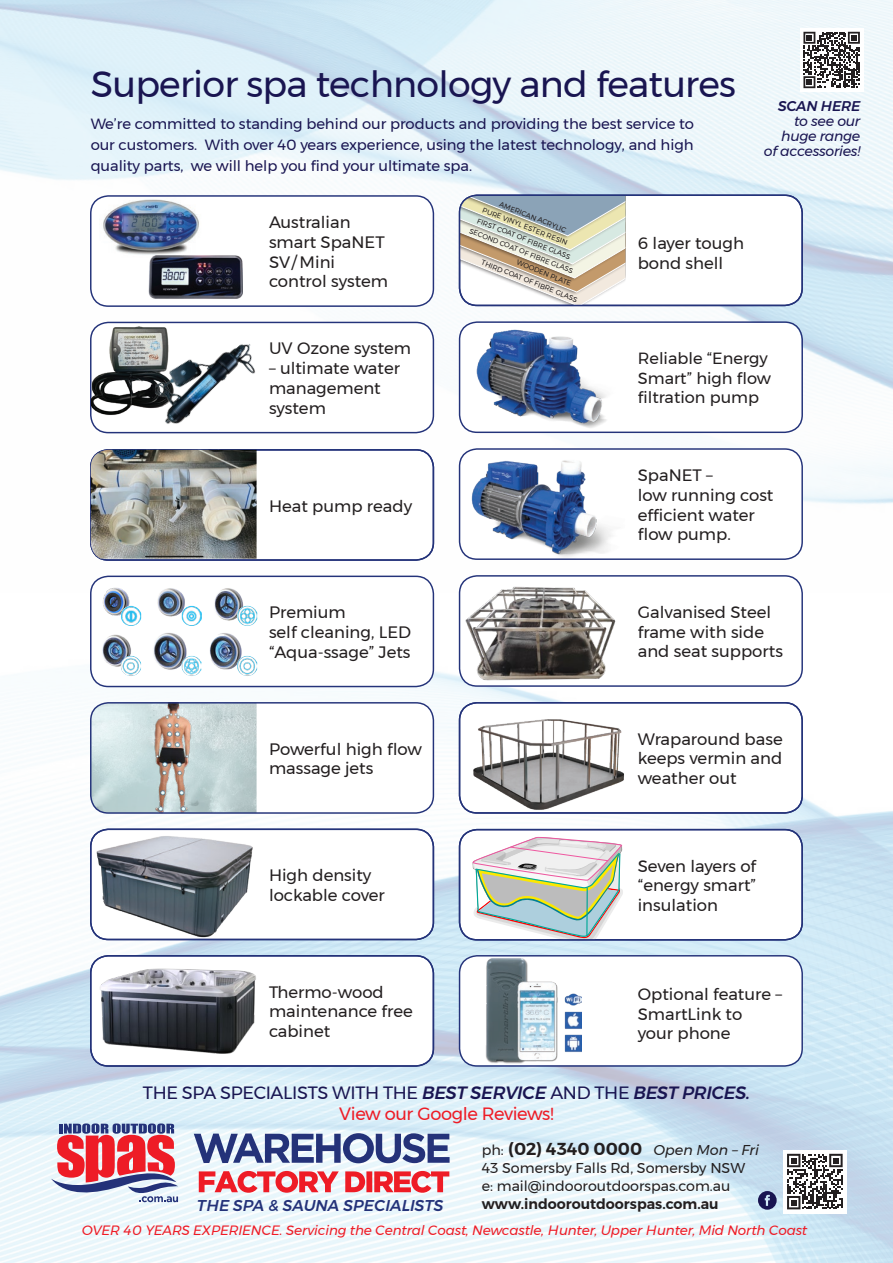
<style>
.page{position:relative;width:893px;height:1263px;background:#fff}
.page>*{position:absolute;margin:0;border:0;box-sizing:border-box;transform-origin:0 0}
.t1{font:36.45px "Montserrat";letter-spacing:-.02em;color:#191551}
.t2{font:17.85px/21.3px "Montserrat";letter-spacing:-.02em;color:#191551;text-align:center}
.t3{font:600 17.25px "Montserrat";color:#231f20}
.t4{font:16.5px/19.8px "Montserrat";color:#231f20}
.t5{font:16.2px/19.4px "Montserrat";color:#231f20}
.t6{font:italic 500 15.6px "Montserrat";color:#243279}
.t7{font:14.85px/20.7px "Montserrat";letter-spacing:-.005em;color:#191551;text-align:justify}
.t8{font:14.25px/18px "Montserrat";color:#231f20}
.t9{font:600 14.25px "Montserrat";color:#231f20}
.t10{font:italic 14.1px/15px "Montserrat";letter-spacing:-.02em;color:#191551;text-align:right}
.t11{font:italic 500 14.1px "Montserrat";letter-spacing:-.02em;color:#191551}
.t12{font:italic 13.5px "Montserrat";letter-spacing:-.01em;color:#ee1c26}
.t13{font:7.05px "Montserrat";color:#231f20}
.s1{font-weight:500;font-style:italic}
.s2{color:#ee1c26}
.s3{font-weight:400;font-size:14.25px}
.s4{font-weight:400;font-style:italic;font-size:14.25px}
</style>
<div class="page">
<img style="left:0;top:0;width:893px;height:527px">
<img style="left:0;top:527px;width:893px;height:736px">
<div style="left:800px;top:28px;width:63px;height:64px;background:#fff"></div>
<svg style="left:803px;top:32px;width:57px;height:56px"></svg>
<div style="left:460px;top:576px;width:343px;height:111px;background:#fff;border-radius:18px"></div>
<div style="left:459px;top:575px;width:344px;height:112px;border:1px solid #24337a;border-radius:18px"></div>
<div style="left:460px;top:830px;width:342px;height:110px;background:#fff;border-radius:18px"></div>
<svg style="left:472px;top:837px;width:151px;height:101px"></svg>
<hr style="left:586px;top:887px;width:2px;height:49px;background:#00a998">
<div style="left:459px;top:829px;width:344px;height:111px;border:1px solid #24337a;border-radius:18px"></div>
<div style="left:91px;top:956px;width:342px;height:110px;background:#fff;border-radius:18px"></div>
<div style="left:90px;top:955px;width:344px;height:112px;border:1px solid #24337a;border-radius:18px"></div>
<div style="left:460px;top:955px;width:342px;height:110px;background:#fff;border-radius:18px"></div>
<img style="left:485px;top:958px;width:96px;height:106px">
<div style="left:459px;top:955px;width:344px;height:112px;border:1px solid #24337a;border-radius:18px"></div>
<div style="left:460px;top:195px;width:342px;height:110px;background:#fff;border-radius:18px"></div>
<svg style="left:460px;top:195px;width:165px;height:110px"></svg>
<div style="left:459px;top:194px;width:344px;height:112px;border:1px solid #24337a;border-radius:18px"></div>
<div style="left:459px;top:323px;width:342px;height:110px;background:#fff;border-radius:18px"></div>
<div style="left:459px;top:321px;width:344px;height:112px;border:1px solid #24337a;border-radius:18px"></div>
<img style="left:466px;top:322px;width:159px;height:110px">
<div style="left:460px;top:703px;width:342px;height:110px;background:#fff;border-radius:18px"></div>
<div style="left:459px;top:702px;width:344px;height:112px;border:1px solid #24337a;border-radius:18px"></div>
<img style="left:460px;top:703px;width:165px;height:110px">
<div style="left:92px;top:196px;width:342px;height:110px;background:#fff;border-radius:18px"></div>
<img style="left:99px;top:196px;width:100px;height:58px">
<img style="left:133px;top:246px;width:109px;height:52px">
<div style="left:90px;top:195px;width:344px;height:112px;border:1px solid #24337a;border-radius:18px"></div>
<div style="left:92px;top:322px;width:342px;height:110px;background:#fff;border-radius:18px"></div>
<div style="left:90px;top:322px;width:344px;height:111px;border:1px solid #24337a;border-radius:18px"></div>
<img style="left:91px;top:322px;width:107px;height:97px">
<img style="left:155px;top:341px;width:102px;height:93px">
<div style="left:460px;top:449px;width:343px;height:110px;background:#fff;border-radius:18px"></div>
<div style="left:459px;top:448px;width:344px;height:112px;border:1px solid #24337a;border-radius:18px"></div>
<img style="left:461px;top:449px;width:164px;height:110px">
<div style="left:92px;top:702px;width:342px;height:110px;background:#fff;border-radius:18px"></div>
<img style="left:91px;top:703px;width:166px;height:110px">
<img style="left:144px;top:704px;width:56px;height:108px">
<div style="left:90px;top:702px;width:344px;height:112px;border:1px solid #24337a;border-radius:18px"></div>
<div style="left:91px;top:450px;width:342px;height:110px;background:#fff;border-radius:18px"></div>
<div style="left:91px;top:829px;width:342px;height:110px;background:#fff;border-radius:18px"></div>
<img style="left:94px;top:832px;width:159px;height:106px">
<div style="left:90px;top:828px;width:344px;height:112px;border:1px solid #24337a;border-radius:18px"></div>
<div style="left:92px;top:576px;width:342px;height:110px;background:#fff;border-radius:18px"></div>
<div style="left:90px;top:576px;width:344px;height:111px;border:1px solid #24337a;border-radius:18px"></div>
<img style="left:90px;top:575px;width:52px;height:51px">
<img style="left:91px;top:624px;width:51px;height:52px">
<img style="left:147px;top:576px;width:50px;height:41px">
<img style="left:153px;top:633px;width:39px;height:37px">
<img style="left:214px;top:588px;width:35px;height:33px">
<img style="left:209px;top:633px;width:39px;height:37px">
<img style="left:121px;top:606px;width:20px;height:20px">
<img style="left:121px;top:656px;width:20px;height:20px">
<img style="left:182px;top:656px;width:20px;height:20px">
<img style="left:237px;top:656px;width:20px;height:20px">
<img style="left:182px;top:606px;width:20px;height:20px">
<img style="left:237px;top:606px;width:20px;height:20px">
<img style="left:460px;top:576px;width:165px;height:110px">
<img style="left:91px;top:956px;width:178px;height:107px">
<div style="left:90px;top:449px;width:344px;height:112px;border:1px solid #24337a;border-radius:18px"></div>
<img style="left:91px;top:450px;width:166px;height:109px">
<svg style="left:758px;top:1191px;width:19px;height:19px"></svg>
<div style="left:783px;top:1150px;width:63px;height:63px;background:#fff"></div>
<svg style="left:787px;top:1154px;width:56px;height:55px"></svg>
<svg style="left:51px;top:1123px;width:127px;height:79px;background:#c58093"></svg>
<svg style="left:194px;top:1133px;width:256px;height:30px;background:#818db5"></svg>
<svg style="left:199px;top:1171px;width:250px;height:22px;background:#ed7d84"></svg>
<h1 class="t1" style="left:91px;top:56px;width:647px">Superior spa technology and features</h1>
<p class="t7" style="left:91px;top:113px;width:605px">We’re committed to standing behind our products and providing the best service to our customers. With over 40 years experience, using the latest technology, and high quality parts, we will help you find your ultimate spa.</p>
<p class="t4" style="left:269px;top:212px;width:121px">Australian smart SpaNET<br>SV/ Mini control system</p>
<p class="t13" style="left:502px;top:199px;width:73px;rotate:22deg">AMERICAN ACRYLIC</p>
<p class="t13" style="left:485px;top:204px;width:92px;rotate:22deg">PURE VINYL ESTER RESIN</p>
<p class="t13" style="left:480px;top:215px;width:101px;rotate:22deg">FIRST COAT OF FIBRE GLASS</p>
<p class="t13" style="left:472px;top:225px;width:112px;rotate:22deg">SECOND COAT OF FIBRE GLASS</p>
<p class="t13" style="left:484px;top:257px;width:104px;rotate:22deg">THIRD COAT OF FIBRE GLASS</p>
<p class="t13" style="left:519px;top:257px;width:60px;rotate:22deg">WOODEN PLATE</p>
<p class="t4" style="left:638px;top:233px;width:108px">6 layer tough bond shell</p>
<p class="t11" style="left:778px;top:95px;width:84px">SCAN HERE</p>
<p class="t10" style="left:764px;top:114px;width:98px">to see our huge range<br>of accessories!</p>
<p class="t4" style="left:269px;top:338px;width:144px">UV Ozone system</p>
<p class="t4" style="left:269px;top:358px;width:132px">– ultimate water management system</p>
<p class="t4" style="left:269px;top:496px;width:145px">Heat pump ready</p>
<p class="t4" style="left:269px;top:602px;width:144px">Premium<br>self cleaning, LED “Aqua-ssage” Jets</p>
<p class="t4" style="left:269px;top:739px;width:154px">Powerful high flow massage jets</p>
<p class="t4" style="left:269px;top:865px;width:117px">High density lockable cover</p>
<p class="t5" style="left:638px;top:349px;width:135px">Reliable “Energy<br>Smart” high flow filtration pump</p>
<p class="t4" style="left:638px;top:465px;width:137px">SpaNET –<br>low running cost efficient water flow pump.</p>
<p class="t4" style="left:638px;top:602px;width:147px">Galvanised Steel frame with side and seat supports</p>
<p class="t4" style="left:638px;top:729px;width:146px;text-align:justify">Wraparound base keeps vermin and weather out</p>
<p class="t4" style="left:638px;top:855px;width:120px;text-align:justify">Seven layers of “energy smart” insulation</p>
<p class="t4" style="left:269px;top:982px;width:145px">Thermo-wood maintenance free cabinet</p>
<p class="t4" style="left:638px;top:984px;width:146px">Optional feature –<br>SmartLink to<br>your phone</p>
<p class="t2" style="left:143px;top:1081px;width:609px">THE SPA SPECIALISTS WITH THE <span class="s1">BEST SERVICE</span> AND THE <span class="s1">BEST PRICES.<br></span><span class="s2">View our Google Reviews!</span></p>
<p class="t3" style="left:482px;top:1135px;width:279px"><span class="s3">ph:</span> (02) 4340 0000 <span class="s4">Open Mon – Fri</span></p>
<p class="t8" style="left:482px;top:1159px;width:265px">43 Somersby Falls Rd, Somersby NSW e: mail@indooroutdoorspas.com.au</p>
<p class="t9" style="left:482px;top:1192px;width:238px">www.indooroutdoorspas.com.au</p>
<p class="t12" style="left:82px;top:1219px;width:727px">OVER 40 YEARS EXPERIENCE. Servicing the Central Coast, Newcastle, Hunter, Upper Hunter, Mid North Coast</p>
<p class="t6" style="left:197px;top:1193px;width:248px">THE SPA &amp; SAUNA SPECIALISTS</p>
</div>
